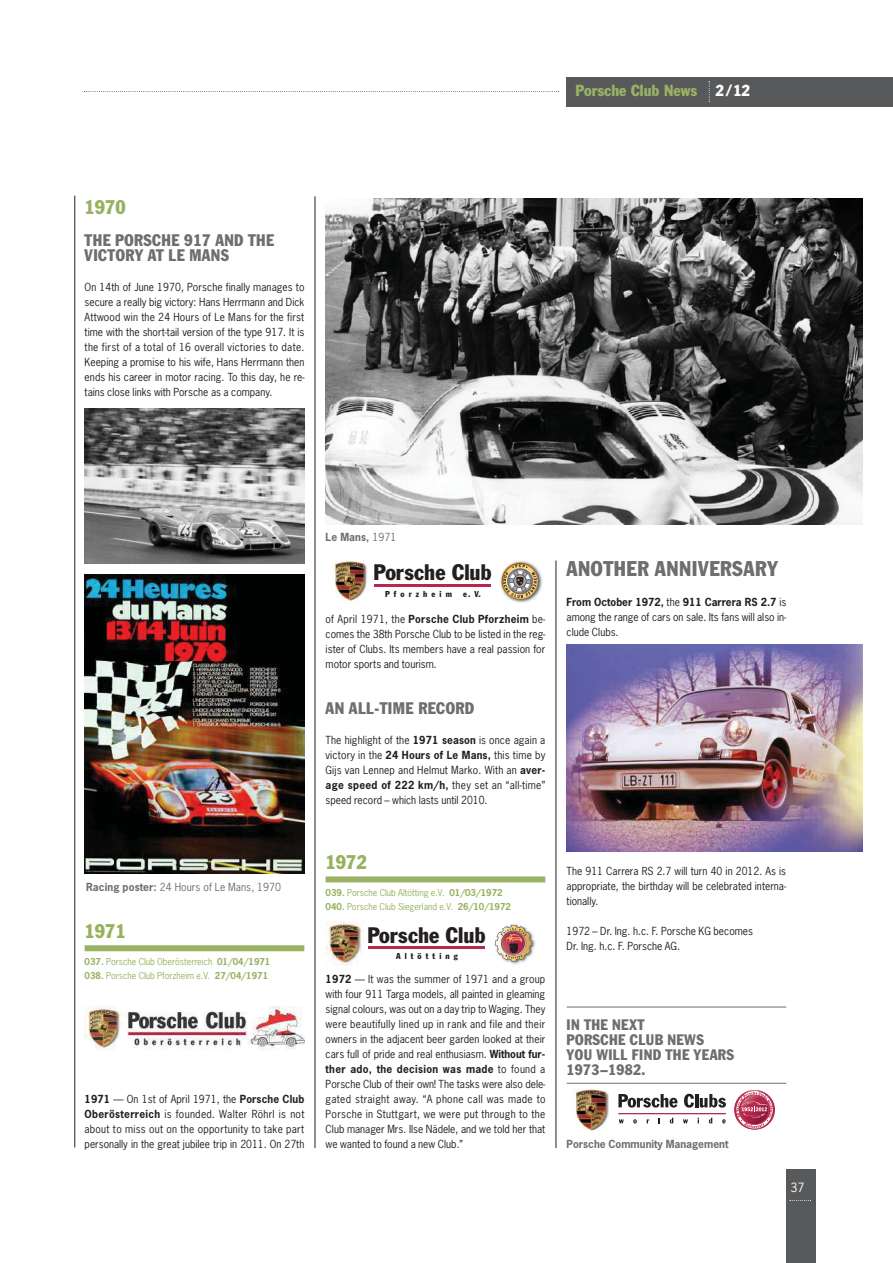
<style>
.page{position:relative;width:893px;height:1263px;background:#fff}
.page>*{position:absolute;margin:0;border:0;box-sizing:border-box;transform-origin:0 0}
.t1{font:22.05px "Porsche Franklin Gothic Cond+BMYQCL";color:#231f20}
.t2{font:22.05px "Porsche Franklin Gothic Cond+XJRGNT";color:#231f20}
.t3{font:condensed 21px "Franklin Gothic";letter-spacing:.025em;color:#6c6e70}
.t4{font:condensed 19.5px "Franklin Gothic";color:#97b25f}
.t5{font:condensed 16.5px/15px "Franklin Gothic";letter-spacing:.025em;color:#6c6e70}
.t6{font:condensed 15.75px "Franklin Gothic";color:#9ab263}
.t7{font:condensed 15px/15px "Franklin Gothic";letter-spacing:.025em;color:#6c6e70}
.t8{font:12px "News Gothic";color:#fff}
.t9{font:10.5px/15px "News Gothic";color:#231f20;text-align:justify}
.t10{font:700 10.5px "News Gothic";color:#6c6e70}
.t11{font:10.5px "News Gothic";letter-spacing:.01em;color:#6c6e70}
.t12{font:9px/13.5px "News Gothic";color:#97b25f}
.t13{font:8.55px "Porsche Franklin Gothic Cond+XJRGNT";letter-spacing:.48em;color:#231f20}
.t14{font:8.55px "Porsche Franklin Gothic Cond+BMYQCL";letter-spacing:.48em;color:#231f20}
.s1{color:#fff}
.s2{font-weight:700}
.s3{font-weight:400}
</style>
<div class="page">
<div style="left:566px;top:77px;width:327px;height:29px;background:#58595b"></div>
<div style="left:786px;top:1169px;width:30px;height:94px;background:#58595b"></div>
<svg style="left:84px;top:91px;width:475px;height:1px"></svg>
<svg style="left:709px;top:81px;width:1px;height:21px"></svg>
<svg style="left:790px;top:1200px;width:21px;height:1px"></svg>
<hr style="left:315px;top:196px;width:1px;height:952px;background:#231f20">
<hr style="left:556px;top:561px;width:1px;height:587px;background:#231f20">
<img style="left:326px;top:199px;width:537px;height:325px">
<img style="left:85px;top:1007px;width:219px;height:43px">
<hr style="left:368px;top:946px;width:117px;height:3px;background:#b7274c">
<img style="left:326px;top:921px;width:37px;height:44px">
<img style="left:532px;top:934px;width:3px;height:20px">
<svg style="left:495px;top:925px;width:37px;height:39px"></svg>
<hr style="left:374px;top:584px;width:117px;height:3px;background:#b7274c">
<img style="left:334px;top:559px;width:33px;height:44px">
<img style="left:500px;top:561px;width:42px;height:42px">
<svg style="left:501px;top:563px;width:37px;height:36px"></svg>
<svg style="left:503px;top:564px;width:34px;height:34px"></svg>
<img style="left:566px;top:645px;width:297px;height:207px">
<hr style="left:75px;top:196px;width:1px;height:952px;background:#231f20">
<div style="left:85px;top:945px;width:219px;height:6px;background:#9ab263"></div>
<div style="left:326px;top:876px;width:219px;height:6px;background:#9ab263"></div>
<hr style="left:566px;top:1007px;width:220px;height:1px;background:#6c6e70">
<hr style="left:566px;top:1083px;width:220px;height:1px;background:#6c6e70">
<img style="left:572px;top:1089px;width:36px;height:42px">
<svg style="left:618px;top:1094px;width:59px;height:14px"></svg>
<svg style="left:684px;top:1094px;width:42px;height:14px"></svg>
<svg style="left:619px;top:1119px;width:5px;height:4px"></svg>
<svg style="left:633px;top:1119px;width:4px;height:5px"></svg>
<svg style="left:670px;top:1118px;width:3px;height:5px"></svg>
<svg style="left:683px;top:1119px;width:5px;height:4px"></svg>
<svg style="left:709px;top:1118px;width:3px;height:5px"></svg>
<svg style="left:722px;top:1119px;width:4px;height:5px"></svg>
<hr style="left:618px;top:1113px;width:108px;height:2px;background:#b7274c">
<svg style="left:735px;top:1090px;width:39px;height:39px"></svg>
<img style="left:85px;top:408px;width:219px;height:156px">
<img style="left:85px;top:575px;width:219px;height:299px">
<h3 class="t4" style="left:85px;top:200px;width:42px">1970</h3>
<h3 class="t5" style="left:85px;top:234px;width:191px">THE PORSCHE 917 AND THE<br>VICTORY AT LE MANS</h3>
<p class="t9" style="left:85px;top:280px;width:221px">On 14th of June 1970, Porsche finally manages to secure a really big victory: Hans Herrmann and Dick Attwood win the 24 Hours of Le Mans for the first time with the short-tail version of the type 917. It is the first of a total of 16 overall victories to date.<br>Keeping a promise to his wife, Hans Herrmann then ends his career in motor racing. To this day, he re&shy;tains close links with Porsche as a company.</p>
<h3 class="t6" style="left:575px;top:85px;width:176px">Porsche Club News <span class="s1">2 /12</span></h3>
<p class="t11" style="left:86px;top:882px;width:197px"><span class="s2">Racing poster:</span> 24 Hours of Le Mans, 1970</p>
<h3 class="t4" style="left:85px;top:924px;width:42px">1971</h3>
<p class="t12" style="left:85px;top:956px;width:187px"><span class="s2">037.</span> Porsche Club Oberösterreich <span class="s2">01/04/1971<br>038.</span> Porsche Club Pforzheim e.V. <span class="s2">27/04/1971</span></p>
<p class="t9" style="left:85px;top:1092px;width:221px"><span class="s2">1971</span> — On 1st of April 1971, the <span class="s2">Porsche Club Oberösterreich</span> is founded. Walter Röhrl is not about to miss out on the opportunity to take part personally in the great jubilee trip in 2011. On 27th</p>
<p class="t10" style="left:326px;top:533px;width:72px">Le Mans, <span class="s3">1971</span></p>
<h1 class="t2" style="left:373px;top:559px;width:119px">Porsche Club</h1>
<p class="t13" style="left:385px;top:589px;width:68px">Pforzheim</p>
<p class="t13" style="left:463px;top:589px;width:19px">e. V.</p>
<p class="t9" style="left:326px;top:613px;width:221px">of April 1971, the <span class="s2">Porsche Club Pforzheim</span> be&shy;comes the 38th Porsche Club to be listed in the reg&shy;ister of Clubs. Its members have a real passion for motor sports and tourism.</p>
<h3 class="t5" style="left:326px;top:702px;width:150px">AN ALL-TIME RECORD</h3>
<p class="t9" style="left:326px;top:733px;width:221px">The highlight of the <span class="s2">1971 season</span> is once again a victory in the <span class="s2">24 Hours of Le Mans,</span> this time by Gijs van Lennep and Helmut Marko. With an <span class="s2">aver&shy;age speed of 222 km/h,</span> they set an “all-time” speed record – which lasts until 2010.</p>
<h3 class="t4" style="left:326px;top:855px;width:42px">1972</h3>
<p class="t12" style="left:326px;top:887px;width:187px"><span class="s2">039.</span> Porsche Club Altötting e.V. <span class="s2">01/03/1972<br>040.</span> Porsche Club Siegerland e.V. <span class="s2">26/10/1972</span></p>
<h1 class="t1" style="left:367px;top:922px;width:119px">Porsche Club</h1>
<p class="t14" style="left:396px;top:951px;width:63px">Altötting</p>
<p class="t9" style="left:326px;top:972px;width:221px"><span class="s2">1972</span> — It was the summer of 1971 and a group with four 911 Targa models, all painted in gleaming signal colours, was out on a day trip to Waging. They were beautifully lined up in rank and file and their owners in the adjacent beer garden looked at their cars full of pride and real enthusiasm. <span class="s2">Without fur&shy;ther ado, the decision was made</span> to found a Porsche Club of their own! The tasks were also dele&shy;gated straight away. “A phone call was made to Porsche in Stuttgart, we were put through to the Club manager Mrs. Ilse Nädele, and we told her that we wanted to found a new Club.”</p>
<h2 class="t3" style="left:566px;top:561px;width:213px">ANOTHER ANNIVERSARY</h2>
<p class="t9" style="left:566px;top:595px;width:221px"><span class="s2">From October 1972,</span> the <span class="s2">911 Carrera RS 2.7</span> is among the range of cars on sale. Its fans will also in&shy;clude Clubs.</p>
<p class="t9" style="left:566px;top:864px;width:221px">The 911 Carrera RS 2.7 will turn 40 in 2012. As is appropriate, the birthday will be celebrated interna&shy;tionally.</p>
<p class="t9" style="left:566px;top:924px;width:188px">1972 – Dr. Ing. h.c. F. Porsche KG becomes<br>Dr. Ing. h.c. F. Porsche AG.</p>
<h3 class="t7" style="left:566px;top:1018px;width:169px">IN THE NEXT<br>PORSCHE CLUB NEWS<br>YOU WILL FIND THE YEARS<br>1973–1982.</h3>
<p class="t10" style="left:566px;top:1140px;width:163px">Porsche Community Management</p>
<p class="t8" style="left:790px;top:1183px;width:15px">37</p>
</div>
